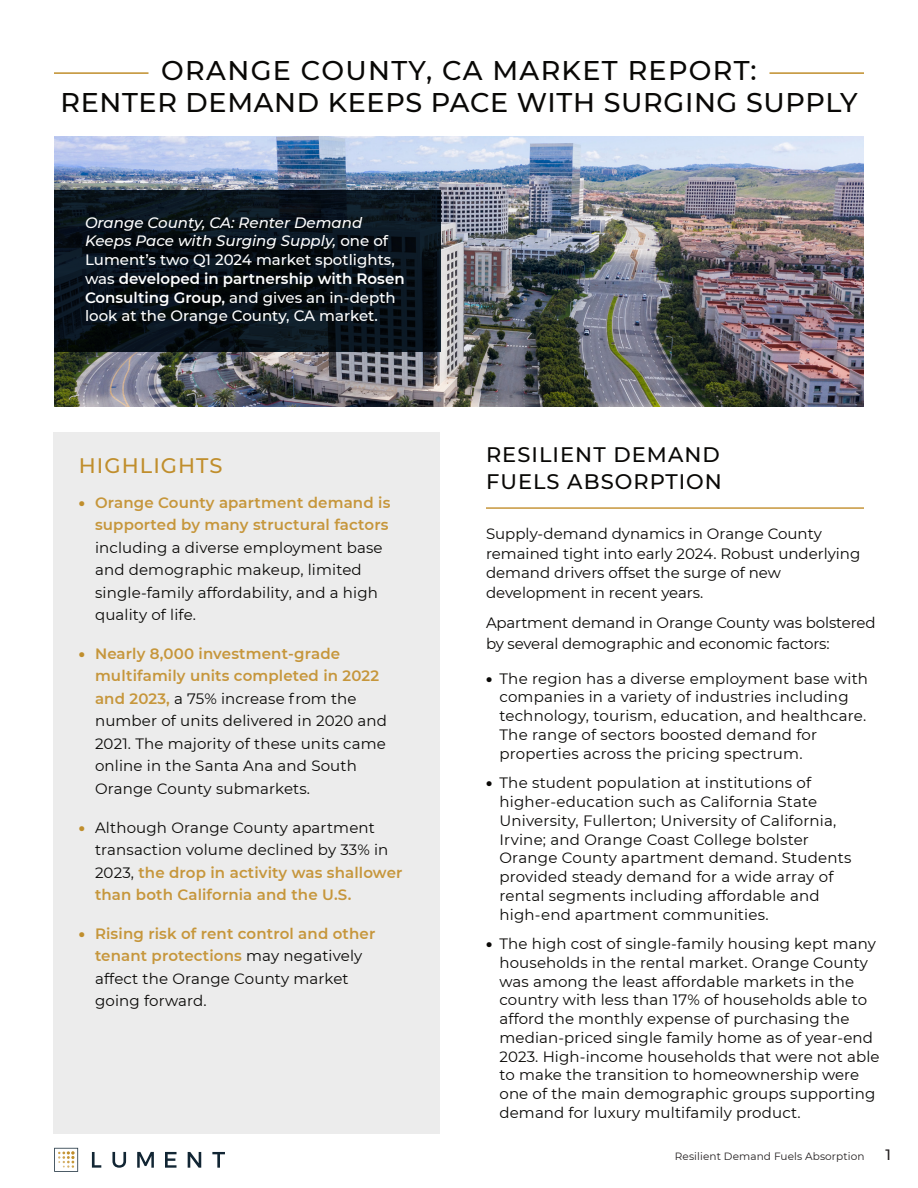
<style>
.page{position:relative;width:918px;height:1188px;background:#fff}
.page>*{position:absolute;margin:0;border:0;box-sizing:border-box;transform-origin:0 0}
.t1{font:500 27px "Montserrat";letter-spacing:.025em;color:#090806}
.t2{font:500 27px "Montserrat";letter-spacing:.05em;color:#090806}
.t3{font:500 21px "Montserrat";letter-spacing:.05em;color:#090806}
.t4{font:500 21px "Montserrat";letter-spacing:.05em;color:#c08e2c}
.Main_BodyCopy_Black{font:15px/18.8px "Montserrat";letter-spacing:.01em;color:#090806}
.Main_BodyCopy_Black-2{font:500 15px/18.8px "Montserrat";color:#fff}
.Main_BodyCopy_Black-3{font:15px/20.7px "Montserrat";letter-spacing:-.01em;color:#090806}
.t5{font:500 15px "Montserrat";color:#231f20}
.Continued{font:10.5px "Montserrat";letter-spacing:.01em;color:#231f20}
.s1{font-style:italic}
.s2{font-weight:600}
.s3{font-weight:900;color:#c08e2c}
.s4{font-weight:600;color:#c6963b}
.s5{font-weight:900}
</style>
<div class="page">
<div style="left:53px;top:432px;width:387px;height:702px;background:#ececec"></div>
<img style="left:54px;top:136px;width:810px;height:270px">
<hr style="left:54px;top:72px;width:94px;height:2px;background:#c08e2c">
<hr style="left:770px;top:72px;width:94px;height:2px;background:#c08e2c">
<svg style="left:54px;top:1148px;width:24px;height:24px"></svg>
<svg style="left:92px;top:1152px;width:9px;height:16px"></svg>
<svg style="left:112px;top:1152px;width:14px;height:16px"></svg>
<svg style="left:137px;top:1152px;width:17px;height:16px"></svg>
<svg style="left:188px;top:1152px;width:13px;height:16px"></svg>
<svg style="left:212px;top:1152px;width:13px;height:16px"></svg>
<svg style="left:165px;top:1152px;width:12px;height:16px"></svg>
<hr style="left:486px;top:507px;width:378px;height:2px;background:#c6963b">
<svg style="left:54px;top:190px;width:386px;height:162px;background:#081118"></svg>
<p class="t2" style="left:161px;top:52px;width:597px">ORANGE COUNTY, CA MARKET REPORT:</p>
<p class="t1" style="left:60px;top:83px;width:799px">RENTER DEMAND KEEPS PACE WITH SURGING SUPPLY</p>
<p class="Main_BodyCopy_Black-2" style="left:85px;top:212px;width:321px"><span class="s1">Orange County, CA: Renter Demand Keeps Pace with Surging Supply,</span> one of Lument’s two Q1 2024 market spotlights, was <span class="s2">developed in partnership with Rosen Consulting Group,</span> and gives an in-depth look at the Orange County, CA market.</p>
<p class="t4" style="left:79px;top:451px;width:145px">HIGHLIGHTS</p>
<p class="Main_BodyCopy_Black" style="left:95px;top:491px;width:297px;line-height:22.5px;text-indent:-16px"><span class="s3">•</span> <span class="s4">Orange County apartment demand is supported by many structural factors </span>including a diverse employment base and demographic makeup, limited single-family affordability, and a high quality of life.</p>
<p class="Main_BodyCopy_Black" style="left:95px;top:642px;width:294px;line-height:22.5px;text-indent:-16px"><span class="s3">•</span> <span class="s4">Nearly 8,000 investment-grade multifamily units completed in 2022 and 2023,</span> a 75% increase from the number of units delivered in 2020 and 2021. The majority of these units came online in the Santa Ana and South Orange County submarkets.</p>
<p class="Main_BodyCopy_Black" style="left:95px;top:815px;width:309px;line-height:22.5px;text-indent:-16px"><span class="s3">•</span> Although Orange County apartment transaction volume declined by 33% in 2023, <span class="s4">the drop in activity was shallower than both California and the U.S.</span></p>
<p class="Main_BodyCopy_Black" style="left:95px;top:922px;width:282px;line-height:22.5px;text-indent:-16px"><span class="s3">•</span> <span class="s4">Rising risk of rent control and other tenant protections</span> may negatively affect the Orange County market going forward.</p>
<p class="t3" style="left:486px;top:440px;width:235px">RESILIENT DEMAND</p>
<p class="t3" style="left:486px;top:467px;width:238px">FUELS ABSORPTION</p>
<p class="Main_BodyCopy_Black" style="left:486px;top:524px;width:376px;line-height:19.5px">Supply-demand dynamics in Orange County remained tight into early 2024. Robust underlying demand drivers offset the surge of new development in recent years.</p>
<p class="Main_BodyCopy_Black-3" style="left:486px;top:612px;width:391px">Apartment demand in Orange County was bolstered by several demographic and economic factors:</p>
<p class="Main_BodyCopy_Black" style="left:500px;top:669px;width:370px;text-indent:-14px"><span class="s5">•</span> The region has a diverse employment base with companies in a variety of industries including technology, tourism, education, and healthcare.<br>The range of sectors boosted demand for properties across the pricing spectrum.</p>
<p class="Main_BodyCopy_Black" style="left:500px;top:773px;width:354px;text-indent:-14px"><span class="s5">•</span> The student population at institutions of higher-education such as California State University, Fullerton; University of California, Irvine; and Orange Coast College bolster Orange County apartment demand. Students provided steady demand for a wide array of rental segments including affordable and high-end apartment communities.</p>
<p class="Main_BodyCopy_Black" style="left:500px;top:934px;width:382px;text-indent:-14px"><span class="s5">•</span> The high cost of single-family housing kept many households in the rental market. Orange County was among the least affordable markets in the country with less than 17% of households able to afford the monthly expense of purchasing the median-priced single family home as of year-end 2023. High-income households that were not able to make the transition to homeownership were one of the main demographic groups supporting demand for luxury multifamily product.</p>
<p class="Continued" style="left:675px;top:1149px;width:191px">Resilient Demand Fuels Absorption</p>
<p class="t5" style="left:886px;top:1144px;width:7px">1</p>
</div>
